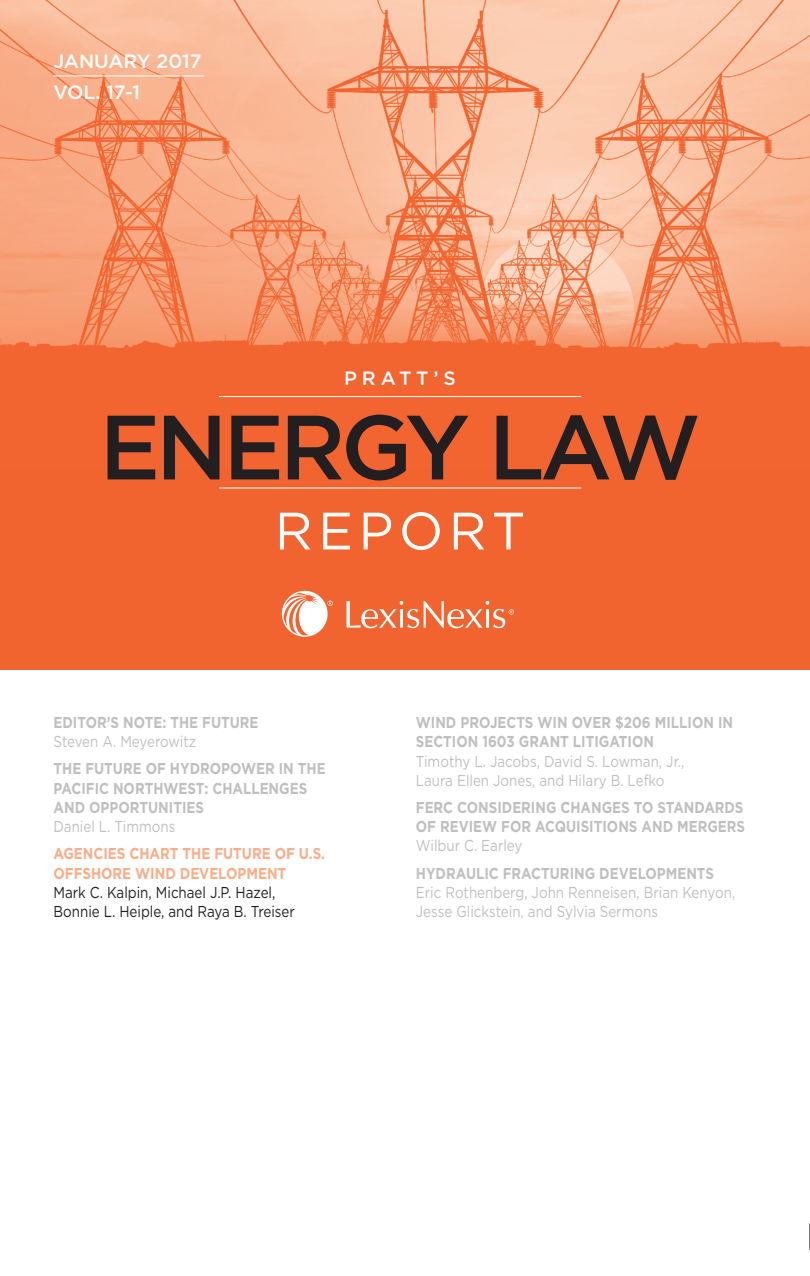
<style>
.page{position:relative;width:810px;height:1276px;background:#fff}
.page>*{position:absolute;margin:0;border:0;box-sizing:border-box;transform-origin:0 0}
.t1{font:500 91px "Gotham";letter-spacing:-.05em;color:#231f20}
.t2{font:52.5px "Gotham";letter-spacing:.1em;color:#fff}
.t3{font:500 19.25px/31px "Gotham";color:#fff}
.t4{font:700 15.75px/19.2px "Gotham";color:#bfbfbf;scale:.85 1}
.t5{font:15.75px/19.2px "Gotham";color:#bfbfbf;scale:.85 1}
.t6{font:15.75px/19.2px "Gotham";color:#231f20;scale:.85 1}
.t7{font:700 15.75px/19.2px "Gotham";color:#f9ad88;scale:.85 1}
</style>
<div class="page">
<img style="left:0;top:0;width:810px;height:469px">
<div style="left:0;top:469px;width:810px;height:201px;background:#f2642f"></div>
<img style="left:281px;top:590px;width:233px;height:47px">
<hr style="left:219px;top:487px;width:362px;height:1px;background:#fff">
<hr style="left:219px;top:396px;width:362px;height:1px;background:#fff">
<hr style="left:53px;top:76px;width:151px;height:1px;background:#fff">
<svg style="left:809px;top:1223px;width:1px;height:27px"></svg>
<p class="t3" style="left:53px;top:46px;width:149px">JANUARY 2017<br>VOL. 17-1</p>
<p class="t3" style="left:344px;top:362px;width:113px">PRATT’S</p>
<h1 class="t1" style="left:99px;top:388px;width:603px">ENERGY LAW</h1>
<h2 class="t2" style="left:275px;top:497px;width:252px">REPORT</h2>
<p class="t4" style="left:53px;top:713px;width:243px">EDITOR’S NOTE: THE FUTURE</p>
<p class="t5" style="left:53px;top:732px;width:170px">Steven A. Meyerowitz</p>
<p class="t4" style="left:53px;top:759px;width:322px">THE FUTURE OF HYDROPOWER IN THE<br>PACIFIC NORTHWEST: CHALLENGES<br>AND OPPORTUNITIES</p>
<p class="t5" style="left:53px;top:817px;width:145px">Daniel L. Timmons</p>
<p class="t7" style="left:53px;top:844px;width:321px">AGENCIES CHART THE FUTURE OF U.S.<br>OFFSHORE WIND DEVELOPMENT</p>
<p class="t6" style="left:53px;top:882px;width:286px">Mark C. Kalpin, Michael J.P. Hazel,<br>Bonnie L. Heiple, and Raya B. Treiser</p>
<p class="t4" style="left:416px;top:713px;width:375px">WIND PROJECTS WIN OVER $206 MILLION IN<br>SECTION 1603 GRANT LITIGATION</p>
<p class="t5" style="left:416px;top:751px;width:317px">Timothy L. Jacobs, David S. Lowman, Jr.,<br>Laura Ellen Jones, and Hilary B. Lefko</p>
<p class="t4" style="left:416px;top:798px;width:389px">FERC CONSIDERING CHANGES TO STANDARDS<br>OF REVIEW FOR ACQUISITIONS AND MERGERS</p>
<p class="t5" style="left:416px;top:836px;width:127px">Wilbur C. Earley</p>
<p class="t4" style="left:416px;top:863px;width:352px">HYDRAULIC FRACTURING DEVELOPMENTS</p>
<p class="t5" style="left:416px;top:882px;width:377px">Eric Rothenberg, John Renneisen, Brian Kenyon,<br>Jesse Glickstein, and Sylvia Sermons</p>
</div>
